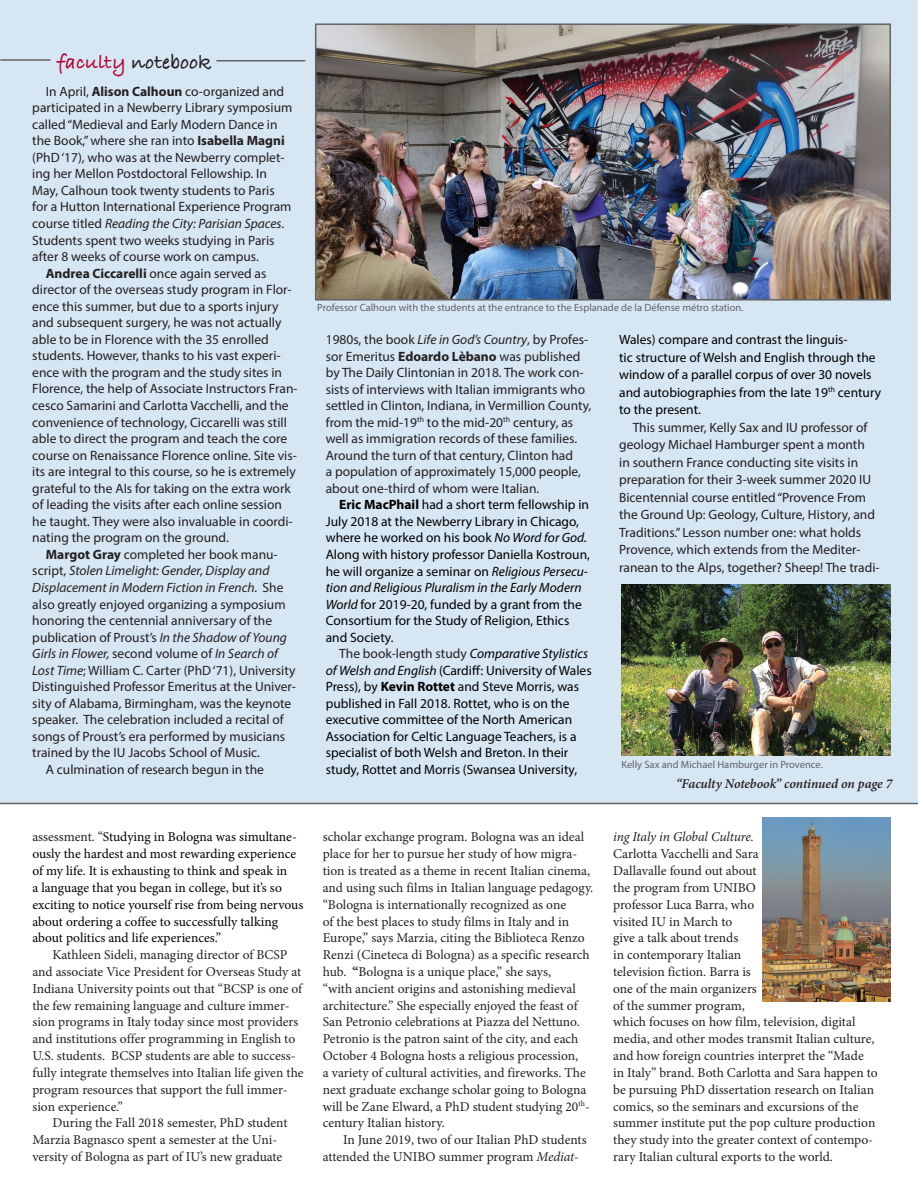
<style>
.page{position:relative;width:918px;height:1188px;background:#fff}
.page>*{position:absolute;margin:0;border:0;box-sizing:border-box;transform-origin:0 0}
.section_head_Bradley{font:21px "Bradley Hand ITCTT Bold";color:#231f20}
.body_text_Myriad_Pro{font:13.5px/16.5px "Myriad Pro";color:#231f20}
.body_text_Minion{font:13.5px/16.8px "Minion Pro";color:#231f20}
.body_text_Myriad_Pro-2{font:13.5px/16.5px "Myriad Pro";color:#000}
.body_text_Minion-2{font:13.5px/16.8px "Minion Pro";color:#000}
.jump_line{font:italic 600 13.5px "Minion Pro";letter-spacing:-.005em;color:#231f20}
.t1{font:10.5px "Myriad Pro";color:#636366}
.s1{color:#b30437}
.s2{font-weight:700}
.s3{font-style:italic}
.s4{color:#231f20}
</style>
<div class="page">
<div style="left:0;top:0;width:918px;height:804px;background:#d6e6f3"></div>
<hr style="left:1px;top:59px;width:49px;height:2px;background:#636366">
<hr style="left:217px;top:60px;width:88px;height:2px;background:#636366">
<img style="left:763px;top:818px;width:128px;height:184px">
<hr style="left:0;top:803px;width:918px;height:1px;background:#636366">
<img style="left:621px;top:584px;width:270px;height:172px">
<img style="left:318px;top:26px;width:570px;height:272px">
<div style="left:315px;top:23px;width:576px;height:278px;border:2px solid #636366"></div>
<p class="section_head_Bradley" style="left:57px;top:50px;width:156px"><span class="s1">faculty</span> notebook</p>
<p class="body_text_Myriad_Pro" style="left:32px;top:83px;width:262px;text-indent:14px">In April, <span class="s2">Alison Calhoun</span> co-organized and participated in a Newberry Library symposium called “Medieval and Early Modern Dance in the Book,” where she ran into <span class="s2">Isabella Magni </span>(PhD ‘17), who was at the Newberry complet&shy;ing her Mellon Postdoctoral Fellowship. In May, Calhoun took twenty students to Paris for a Hutton International Experience Program course titled <span class="s3">Reading the City: Parisian Spaces</span>.<br>Students spent two weeks studying in Paris after 8 weeks of course work on campus.</p>
<p class="body_text_Myriad_Pro" style="left:32px;top:265px;width:267px;text-indent:14px"><span class="s2">Andrea Ciccarelli</span> once again served as director of the overseas study program in Flor&shy;ence this summer, but due to a sports injury and subsequent surgery, he was not actually able to be in Florence with the 35 enrolled students. However, thanks to his vast experi&shy;ence with the program and the study sites in Florence, the help of Associate Instructors Fran&shy;cesco Samarini and Carlotta Vacchelli, and the convenience of technology, Ciccarelli was still able to direct the program and teach the core course on Renaissance Florence online. Site vis&shy;its are integral to this course, so he is extremely grateful to the AIs for taking on the extra work of leading the visits after each online session he taught. They were also invaluable in coordi&shy;nating the program on the ground.</p>
<p class="body_text_Myriad_Pro" style="left:32px;top:546px;width:265px;text-indent:14px"><span class="s2">Margot Gray</span> completed her book manu&shy;script, <span class="s3">Stolen Limelight: Gender, Display and Displacement in Modern Fiction in French.</span> She also greatly enjoyed organizing a symposium honoring the centennial anniversary of the publication of Proust’s <span class="s3">In the Shadow of Young Girls in Flower,</span> second volume of <span class="s3">In Search of Lost Time</span>; William C. Carter (PhD ‘71), University Distinguished Professor Emeritus at the Univer&shy;sity of Alabama, Birmingham, was the keynote speaker. The celebration included a recital of songs of Proust’s era performed by musicians trained by the IU Jacobs School of Music.</p>
<p class="body_text_Myriad_Pro" style="left:46px;top:761px;width:220px">A culmination of research begun in the</p>
<p class="t1" style="left:317px;top:301px;width:428px">Professor Calhoun with the students at the entrance to the Esplanade de la Défense métro station.</p>
<p class="body_text_Myriad_Pro" style="left:326px;top:331px;width:267px">1980s, the book <span class="s3">Life in God’s Country</span>, by Profes&shy;sor Emeritus <span class="s2">Edoardo Lèbano</span> was published by The Daily Clintonian in 2018. The work con&shy;sists of interviews with Italian immigrants who settled in Clinton, Indiana, in Vermillion County, from the mid-19<sup>th</sup> to the mid-20<sup>th</sup> century, as well as immigration records of these families.<br>Around the turn of that century, Clinton had<br>a population of approximately 15,000 people, about one-third of whom were Italian.</p>
<p class="body_text_Myriad_Pro-2" style="left:326px;top:496px;width:266px;text-indent:14px"><span class="s2">Eric MacPhail</span> had a short term fellowship in July 2018 at the Newberry Library in Chicago, where he worked on his book <span class="s3">No Word for God.<br></span>Along with history professor Daniella Kostroun, he will organize a seminar on <span class="s3">Religious Persecu&shy;tion and Religious Pluralism in the Early Modern World</span> for 2019-20, funded by a grant from the Consortium for the Study of Religion, Ethics and Society.</p>
<p class="body_text_Myriad_Pro-2" style="left:326px;top:645px;width:267px;text-indent:14px"><span class="s4">The book-length study</span> <span class="s3">Comparative Stylistics of Welsh and English</span> (Cardiff: University of Wales Press), by <span class="s2">Kevin Rottet</span> and Steve Morris, was published in Fall 2018. Rottet, who is on the executive committee of the North American Association for Celtic Language Teachers, is a specialist of both Welsh and Breton. In their study, Rottet and Morris (Swansea University,</p>
<p class="body_text_Myriad_Pro-2" style="left:619px;top:330px;width:263px;line-height:17.5px">Wales) compare and contrast the linguis-<br>tic structure of Welsh and English through the window of a parallel corpus of over 30 novels and autobiographies from the late 19<sup>th</sup> century to the present.</p>
<p class="body_text_Myriad_Pro" style="left:619px;top:418px;width:262px;line-height:17.5px;text-indent:14px">This summer, Kelly Sax and IU professor of geology Michael Hamburger spent a month<br>in southern France conducting site visits in preparation for their 3-week summer 2020 IU Bicentennial course entitled “Provence From the Ground Up: Geology, Culture, History, and Traditions.” Lesson number one: what holds Provence, which extends from the Mediter&shy;ranean to the Alps, together? Sheep! The tradi-</p>
<p class="t1" style="left:621px;top:758px;width:203px">Kelly Sax and Michael Hamburger in Provence.</p>
<p class="jump_line" style="left:676px;top:774px;width:218px">“Faculty Notebook” continued on page 7</p>
<p class="body_text_Minion-2" style="left:32px;top:829px;width:272px"><span class="s4">assessment. “</span>Studying in Bologna was simultane&shy;ously the hardest and most rewarding experience of my life. It is exhausting to think and speak in<br>a language that you began in college, but it’s so exciting to notice yourself rise from being nervous about ordering a coffee to successfully talking about politics and life experiences.”</p>
<p class="body_text_Minion" style="left:32px;top:947px;width:273px;text-indent:20px">Kathleen Sideli, managing director of BCSP and associate Vice President for Overseas Study at Indiana University points out that “BCSP is one of the few remaining language and culture immer&shy;sion programs in Italy today since most providers and institutions offer programming in English to U.S. students. BCSP students are able to success&shy;fully integrate themselves into Italian life given the program resources that support the full immer&shy;sion experience.”</p>
<p class="body_text_Minion" style="left:32px;top:1115px;width:257px;text-indent:20px">During the Fall 2018 semester, PhD student<br>Marzia Bagnasco spent a semester at the Uni&shy;versity of Bologna as part of IU’s new graduate</p>
<p class="body_text_Minion" style="left:323px;top:829px;width:272px">scholar exchange program. Bologna was an ideal place for her to pursue her study of how migra&shy;tion is treated as a theme in recent Italian cinema, and using such films in Italian language pedagogy. “Bologna is internationally recognized as one<br>of the best places to study films in Italy and in Europe,” says Marzia, citing the Biblioteca Renzo Renzi (Cineteca di Bologna) as a specific research hub. <span class="s2">“</span>Bologna is a unique place,” she says,<br>“with ancient origins and astonishing medieval architecture.” She especially enjoyed the feast of San Petronio celebrations at Piazza del Nettuno.<br>Petronio is the patron saint of the city, and each October 4 Bologna hosts a religious procession,<br>a variety of cultural activities, and fireworks. The next graduate exchange scholar going to Bologna will be Zane Elward, a PhD student studying 20<sup>th&shy;</sup>century Italian history.</p>
<p class="body_text_Minion" style="left:323px;top:1132px;width:265px;text-indent:20px">In June 2019, two of our Italian PhD students attended the UNIBO summer program <span class="s3">Mediat-</span></p>
<p class="body_text_Minion" style="left:613px;top:829px;width:266px"><span class="s3">ing Italy in Global Culture.<br></span>Carlotta Vacchelli and Sara<br>Dallavalle found out about<br>the program from UNIBO<br>professor Luca Barra, who<br>visited IU in March to<br>give a talk about trends<br>in contemporary Italian<br>television fiction. Barra is<br>one of the main organizers<br>of the summer program,<br>which focuses on how film, television, digital media, and other modes transmit Italian culture, and how foreign countries interpret the “Made in Italy” brand. Both Carlotta and Sara happen to be pursuing PhD dissertation research on Italian comics, so the seminars and excursions of the summer institute put the pop culture production they study into the greater context of contempo&shy;rary Italian cultural exports to the world.</p>
</div>
